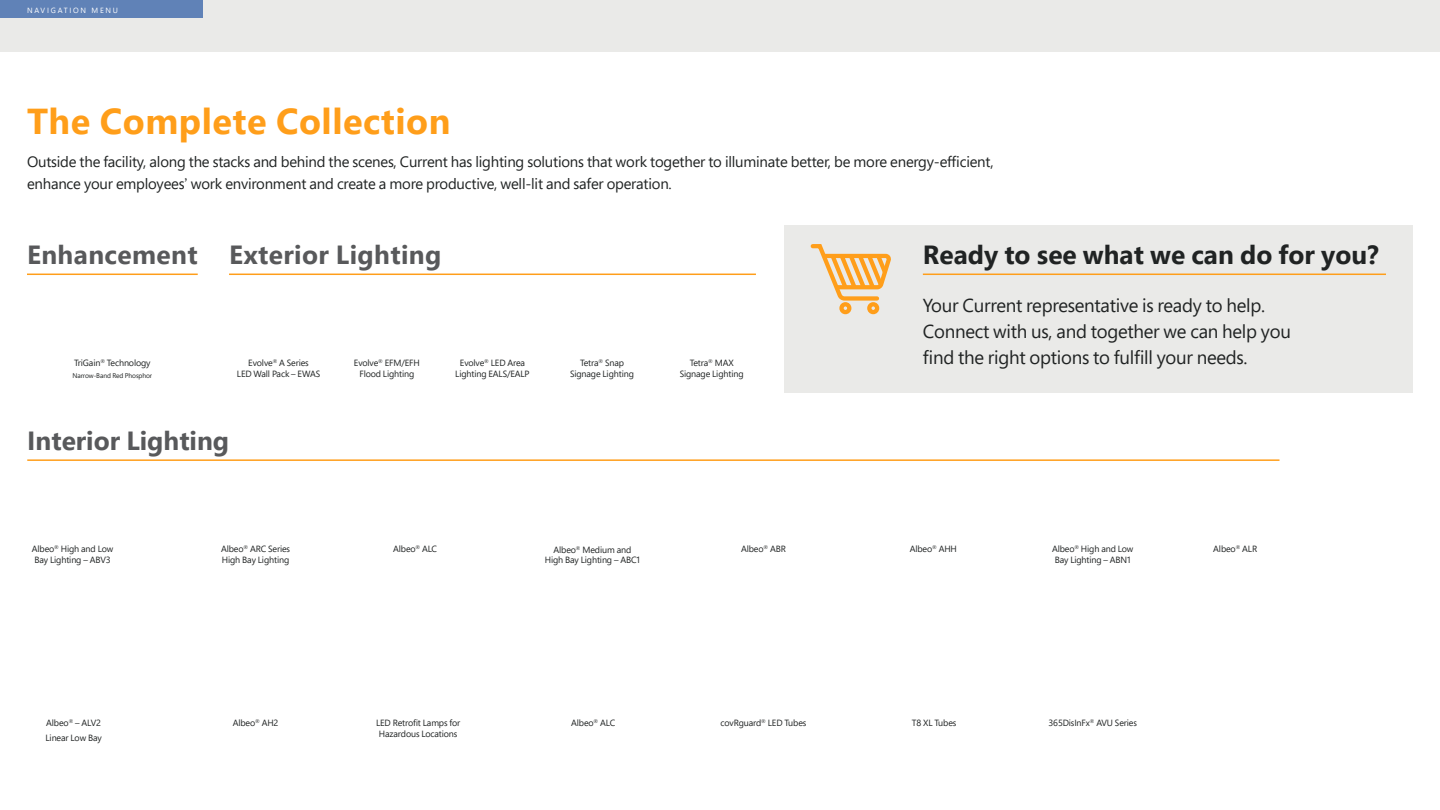
<style>
.page{position:relative;width:1440px;height:810px;background:#fff}
.page>*{position:absolute;margin:0;border:0;box-sizing:border-box;transform-origin:0 0}
.t1{font:700 36px "Segoe Pro";letter-spacing:.015em;color:#ff9e1a}
.t2{font:700 26.25px "Segoe Pro";letter-spacing:.015em;color:#58595b}
.t3{font:700 26.25px "Segoe Pro";color:#202323}
.t4{font:18.75px/26.2px "Segoe Pro";letter-spacing:-.015em;color:#202323}
.t5{font:15px/22.5px "Segoe Pro";letter-spacing:-.015em;color:#202323}
.t6{font:9px/10.8px "Segoe Pro";letter-spacing:-.015em;color:#202323;text-align:center}
.t7{font:7.5px "Segoe UI";letter-spacing:.235em;color:#fff}
.t8{font:6.75px "Segoe Pro";letter-spacing:-.015em;color:#202323}
</style>
<div class="page">
<hr style="left:27px;top:459px;width:1253px;height:2px;background:#ff9e1a">
<hr style="left:229px;top:274px;width:527px;height:1px;background:#ff9e1a">
<hr style="left:27px;top:274px;width:171px;height:1px;background:#ff9e1a">
<div style="left:0;top:0;width:1440px;height:52px;background:#eaeae8"></div>
<div style="left:0;top:0;width:203px;height:18px;background:#6082b7"></div>
<div style="left:784px;top:225px;width:629px;height:167px;background:#eaeae8"></div>
<hr style="left:923px;top:274px;width:463px;height:1px;background:#ff9e1a">
<svg style="left:810px;top:244px;width:81px;height:71px"></svg>
<p class="t7" style="left:27px;top:3px;width:92px">NAVIGATION MENU</p>
<h1 class="t1" style="left:27px;top:95px;width:425px">The Complete Collection</h1>
<p class="t5" style="left:27px;top:150px;width:968px">Outside the facility, along the stacks and behind the scenes, Current has lighting solutions that work together to illuminate better, be more energy-efficient, enhance your employees’ work environment and create a more productive, well-lit and safer operation.</p>
<h2 class="t2" style="left:27px;top:236px;width:416px">Enhancement Exterior Lighting</h2>
<h2 class="t3" style="left:923px;top:236px;width:457px">Ready to see what we can do for you?</h2>
<h3 class="t4" style="left:923px;top:292px;width:370px">Your Current representative is ready to help.<br>Connect with us, and together we can help you</h3>
<p class="t6" style="left:74px;top:357px;width:78px">TriGain<sup>®</sup> Technology</p>
<h3 class="t4" style="left:923px;top:344px;width:326px">find the right options to fulfill your needs.</h3>
<p class="t8" style="left:72px;top:371px;width:81px">Narrow-Band Red Phosphor</p>
<p class="t6" style="left:237px;top:357px;width:85px">Evolve<sup>®</sup> A Series<br>LED Wall Pack – EWAS</p>
<p class="t6" style="left:354px;top:357px;width:68px">Evolve<sup>®</sup> EFM/EFH<br>Flood Lighting</p>
<p class="t6" style="left:455px;top:357px;width:76px">Evolve<sup>®</sup> LED Area<br>Lighting EALS/EALP</p>
<p class="t6" style="left:570px;top:357px;width:65px">Tetra<sup>®</sup> Snap<br>Signage Lighting</p>
<p class="t6" style="left:680px;top:357px;width:65px">Tetra<sup>®</sup> MAX<br>Signage Lighting</p>
<h2 class="t2" style="left:27px;top:422px;width:203px">Interior Lighting</h2>
<p class="t6" style="left:32px;top:543px;width:83px;text-align:left">Albeo<sup>®</sup> High and Low<br>Bay Lighting – ABV3</p>
<p class="t6" style="left:221px;top:543px;width:70px;text-align:left">Albeo<sup>®</sup> ARC Series<br>High Bay Lighting</p>
<p class="t6" style="left:393px;top:543px;width:46px">Albeo<sup>®</sup> ALC</p>
<p class="t6" style="left:545px;top:544px;width:97px">Albeo<sup>®</sup> Medium and<br>High Bay Lighting – ABC1</p>
<p class="t6" style="left:741px;top:543px;width:46px">Albeo<sup>®</sup> ABR</p>
<p class="t6" style="left:910px;top:543px;width:49px">Albeo<sup>®</sup> AHH</p>
<p class="t6" style="left:1052px;top:543px;width:83px">Albeo<sup>®</sup> High and Low<br>Bay Lighting – ABN1</p>
<p class="t6" style="left:1213px;top:543px;width:45px">Albeo<sup>®</sup> ALR</p>
<p class="t6" style="left:46px;top:715px;width:58px;line-height:14.5px;text-align:left">Albeo<sup>®</sup> – ALV2<br>Linear Low Bay</p>
<p class="t6" style="left:233px;top:717px;width:47px">Albeo<sup>®</sup> AH2</p>
<p class="t6" style="left:376px;top:717px;width:86px">LED Retrofit Lamps for<br>Hazardous Locations</p>
<p class="t6" style="left:571px;top:717px;width:46px">Albeo<sup>®</sup> ALC</p>
<p class="t6" style="left:721px;top:717px;width:87px">covRguard<sup>®</sup> LED Tubes</p>
<p class="t6" style="left:912px;top:717px;width:46px">T8 XL Tubes</p>
<p class="t6" style="left:1049px;top:717px;width:90px">365DisInFx<sup>®</sup> AVU Series</p>
</div>
